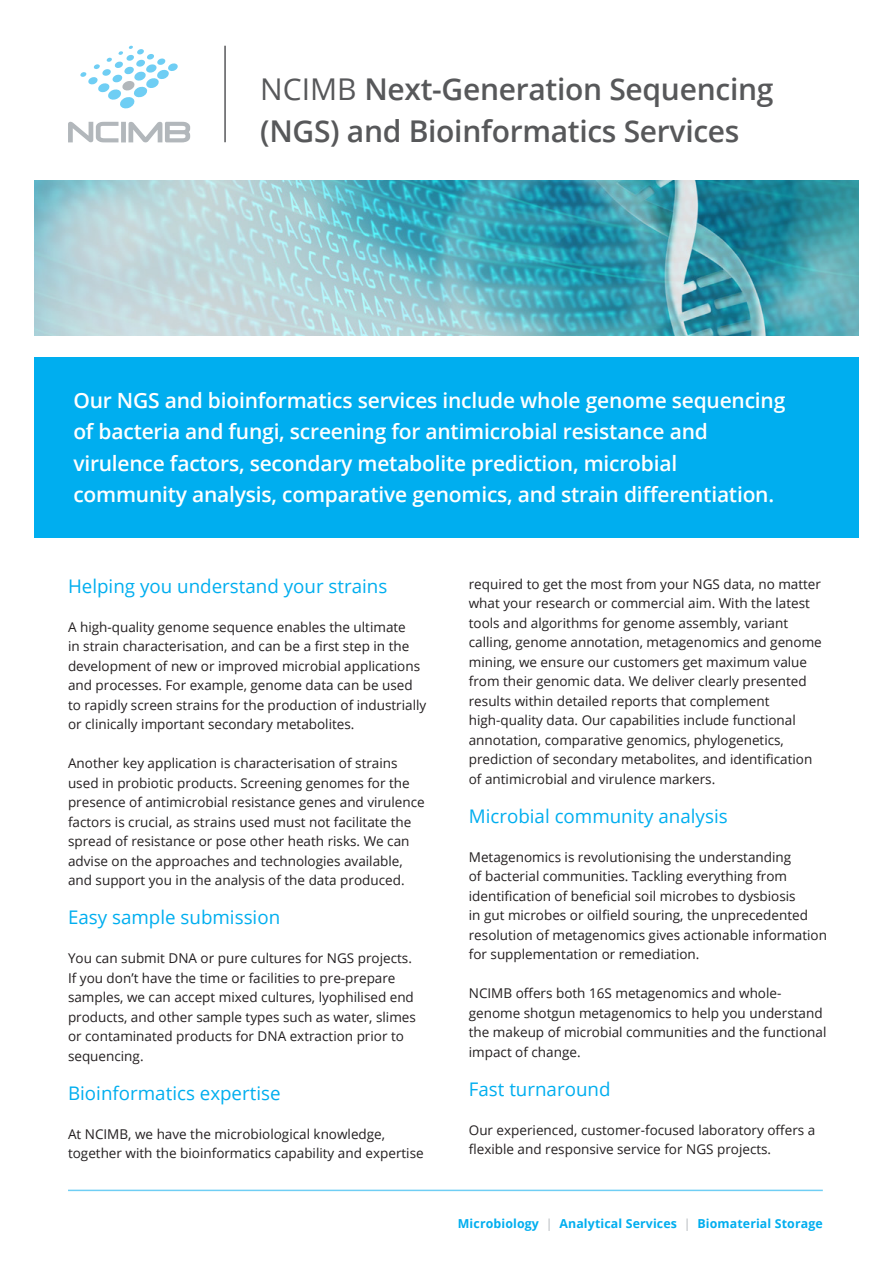
<style>
.page{position:relative;width:893px;height:1263px;background:#fff}
.page>*{position:absolute;margin:0;border:0;box-sizing:border-box;transform-origin:0 0}
.t1{font:600 30px/42px "Open Sans";letter-spacing:-.01em;color:#57585a}
.t2{font:600 21px/31.5px "Open Sans";letter-spacing:-.01em;color:#fff}
.t3{font:18.75px "Open Sans";color:#00aeef}
.t4{font:13.5px/19.5px "Open Sans";color:#231f20}
.t5{font:700 12.3px "Open Sans";letter-spacing:.01em;color:#00aeef}
.s1{font-weight:400}
.s2{font-weight:400;color:#b2b7bb}
</style>
<div class="page">
<svg style="left:68px;top:122px;width:51px;height:20px"></svg>
<div style="left:121px;top:122px;width:5px;height:20px;background:#b2b7bb"></div>
<svg style="left:128px;top:122px;width:62px;height:20px"></svg>
<svg style="left:80px;top:46px;width:98px;height:63px"></svg>
<hr style="left:224px;top:46px;width:2px;height:96px;background:#57585a">
<hr style="left:68px;top:1189px;width:755px;height:2px;background:#6fcef4">
<div style="left:34px;top:357px;width:825px;height:181px;background:#00aeef"></div>
<img style="left:34px;top:181px;width:825px;height:155px">
<p class="t1" style="left:260px;top:68px;width:515px"><span class="s1">NCIMB</span> Next-Generation Sequencing (NGS) and Bioinformatics Services</p>
<p class="t2" style="left:73px;top:384px;width:714px">Our NGS and bioinformatics services include whole genome sequencing of bacteria and fungi, screening for antimicrobial resistance and virulence factors, secondary metabolite prediction, microbial community analysis, comparative genomics, and strain differentiation.</p>
<p class="t3" style="left:68px;top:573px;width:321px">Helping you understand your strains</p>
<p class="t4" style="left:68px;top:617px;width:360px">A high-quality genome sequence enables the ultimate<br>in strain characterisation, and can be a first step in the development of new or improved microbial applications and processes. For example, genome data can be used to rapidly screen strains for the production of industrially or clinically important secondary metabolites.</p>
<p class="t4" style="left:68px;top:753px;width:358px">Another key application is characterisation of strains used in probiotic products. Screening genomes for the presence of antimicrobial resistance genes and virulence factors is crucial, as strains used must not facilitate the spread of resistance or pose other heath risks. We can advise on the approaches and technologies available, and support you in the analysis of the data produced.</p>
<p class="t3" style="left:68px;top:904px;width:214px">Easy sample submission</p>
<p class="t4" style="left:68px;top:948px;width:349px">You can submit DNA or pure cultures for NGS projects.<br>If you don’t have the time or facilities to pre-prepare samples, we can accept mixed cultures, lyophilised end products, and other sample types such as water, slimes or contaminated products for DNA extraction prior to sequencing.</p>
<p class="t3" style="left:68px;top:1080px;width:214px">Bioinformatics expertise</p>
<p class="t4" style="left:68px;top:1124px;width:357px">At NCIMB, we have the microbiological knowledge, together with the bioinformatics capability and expertise</p>
<p class="t4" style="left:469px;top:574px;width:354px">required to get the most from your NGS data, no matter what your research or commercial aim. With the latest tools and algorithms for genome assembly, variant calling, genome annotation, metagenomics and genome mining, we ensure our customers get maximum value from their genomic data. We deliver clearly presented results within detailed reports that complement high-quality data. Our capabilities include functional annotation, comparative genomics, phylogenetics, prediction of secondary metabolites, and identification of antimicrobial and virulence markers.</p>
<p class="t3" style="left:469px;top:803px;width:260px">Microbial community analysis</p>
<p class="t4" style="left:469px;top:847px;width:360px">Metagenomics is revolutionising the understanding<br>of bacterial communities. Tackling everything from identification of beneficial soil microbes to dysbiosis<br>in gut microbes or oilfield souring, the unprecedented resolution of metagenomics gives actionable information for supplementation or remediation.</p>
<p class="t4" style="left:469px;top:983px;width:359px">NCIMB offers both 16S metagenomics and whole&shy;genome shotgun metagenomics to help you understand the makeup of microbial communities and the functional impact of change.</p>
<p class="t3" style="left:469px;top:1076px;width:143px">Fast turnaround</p>
<p class="t4" style="left:469px;top:1120px;width:348px">Our experienced, customer-focused laboratory offers a flexible and responsive service for NGS projects.</p>
<p class="t5" style="left:458px;top:1214px;width:366px">Microbiology <span class="s2">|</span> Analytical Services <span class="s2">|</span> Biomaterial Storage</p>
</div>
